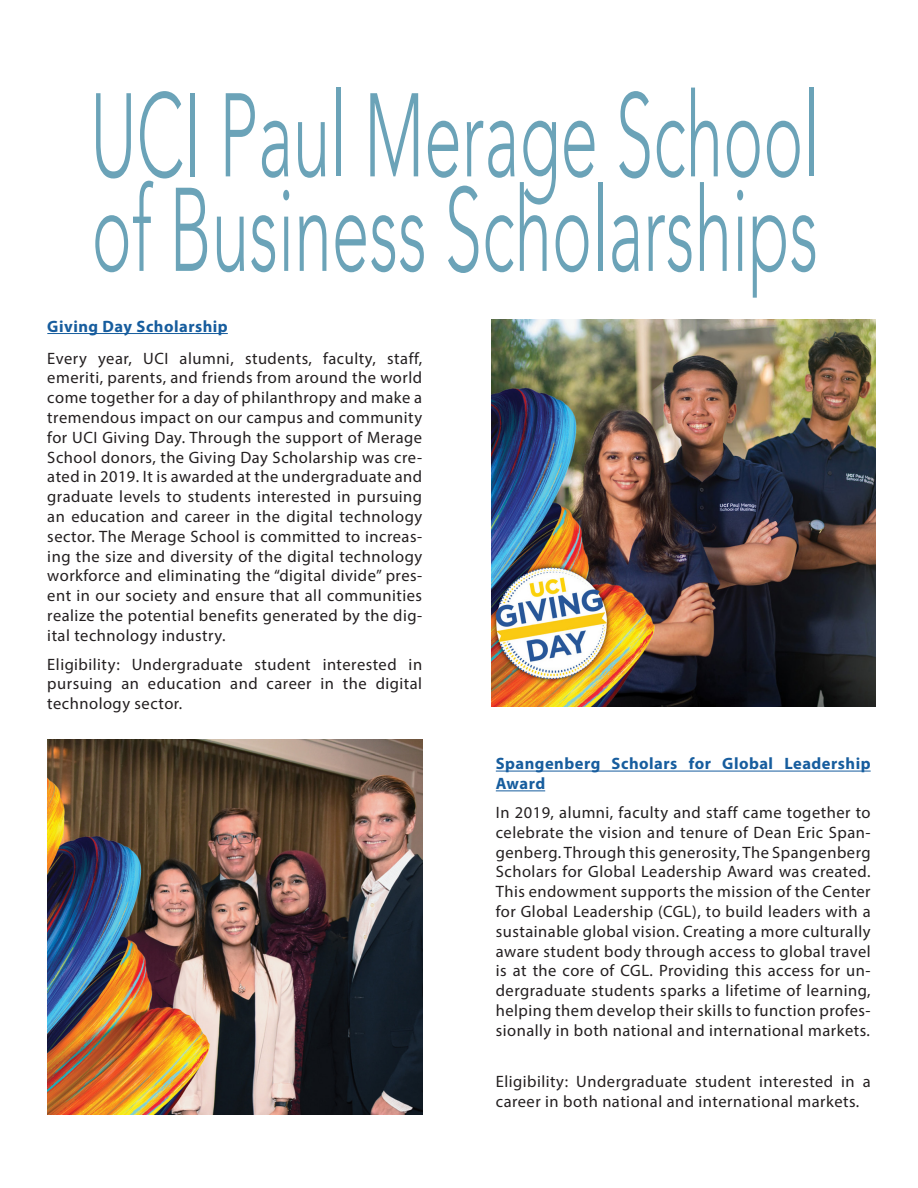
<style>
.page{position:relative;width:918px;height:1188px;background:#fff}
.page>*{position:absolute;margin:0;border:0;box-sizing:border-box;transform-origin:0 0}
.t1{font:300 117.45px/94.5px "Avenir";color:#6ba3b8;scale:.57 1}
.t2{font:16.5px/19.8px "Myriad Pro";letter-spacing:.03em;color:#231f20;text-align:justify}
.t3{font:700 16.5px/19.8px "Myriad Pro";letter-spacing:.03em;color:#175d9e}
</style>
<div class="page">
<img style="left:491px;top:320px;width:384px;height:387px">
<img style="left:47px;top:740px;width:375px;height:375px">
<hr style="left:47px;top:333px;width:181px;height:1px;background:#175d9e">
<hr style="left:496px;top:771px;width:375px;height:1px;background:#175d9e">
<hr style="left:496px;top:790px;width:49px;height:1px;background:#175d9e">
<h1 class="t1" style="left:90px;top:92px;width:1281px">UCI Paul Merage School of Business Scholarships</h1>
<p class="t3" style="left:47px;top:316px;width:182px">Giving Day Scholarship</p>
<p class="t2" style="left:47px;top:348px;width:376px">Every year, UCI alumni, students, faculty, staff, emeriti, parents, and friends from around the world come together for a day of philanthropy and make a tremendous impact on our campus and community for UCI Giving Day. Through the support of Merage School donors, the Giving Day Scholarship was cre&shy;ated in 2019. It is awarded at the undergraduate and graduate levels to students interested in pursuing an education and career in the digital technology sector. The Merage School is committed to increas&shy;ing the size and diversity of the digital technology workforce and eliminating the “digital divide” pres&shy;ent in our society and ensure that all communities realize the potential benefits generated by the dig&shy;ital technology industry.</p>
<p class="t2" style="left:47px;top:654px;width:376px">Eligibility: Undergraduate student interested in pursuing an education and career in the digital technology sector.</p>
<p class="t3" style="left:496px;top:753px;width:376px">Spangenberg Scholars for Global Leadership<br>Award</p>
<p class="t2" style="left:496px;top:802px;width:376px">In 2019, alumni, faculty and staff came together to celebrate the vision and tenure of Dean Eric Span&shy;genberg. Through this generosity, The Spangenberg Scholars for Global Leadership Award was created.<br>This endowment supports the mission of the Center for Global Leadership (CGL), to build leaders with a sustainable global vision. Creating a more culturally aware student body through access to global travel is at the core of CGL. Providing this access for un&shy;dergraduate students sparks a lifetime of learning, helping them develop their skills to function profes&shy;sionally in both national and international markets.</p>
<p class="t2" style="left:496px;top:1072px;width:376px">Eligibility: Undergraduate student interested in a career in both national and international markets.</p>
</div>
